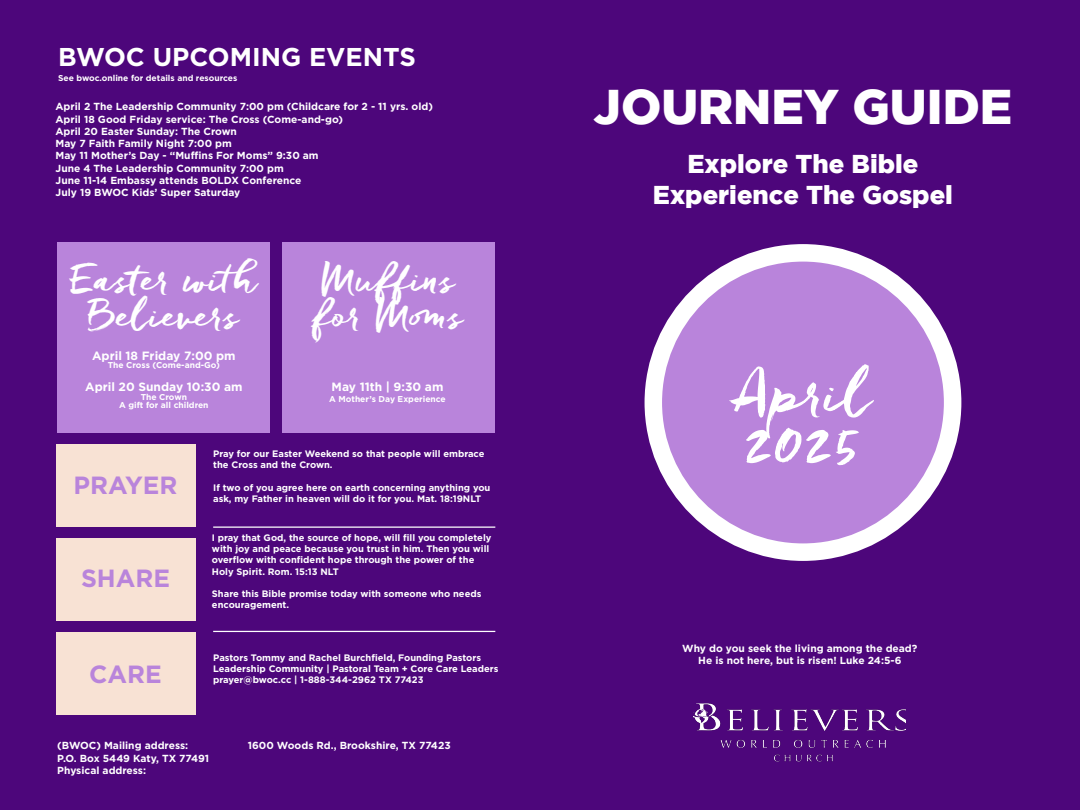
<style>
.page{position:relative;width:1080px;height:810px;background:#fff}
.page>*{position:absolute;margin:0;border:0;box-sizing:border-box;transform-origin:0 0}
.t1{font:61px/50px "Freeland";color:#fff}
.t2{font:900 48.62px "Gotham";color:#fff}
.t3{font:40.62px/36.1px "Freeland";color:#fff;text-align:center}
.t4{font:900 25.75px "Gotham";color:#fff}
.t5{font:700 25.75px "Gotham";color:#fff}
.t6{font:700 24.88px "Gotham";color:#b984db}
.t7{font:700 12px "Gotham";color:#fff}
.t8{font:700 10.25px/12.2px "Gotham";color:#fff}
.t9{font:700 9.38px/11.2px "Gotham";color:#fff}
.t10{font:700 8.5px "Gotham";color:#fff}
</style>
<div class="page">
<div style="left:0;top:0;width:540px;height:810px;background:#4d067b"></div>
<div style="left:57px;top:242px;width:213px;height:190px;background:#b984db"></div>
<div style="left:283px;top:242px;width:212px;height:190px;background:#b984db"></div>
<div style="left:540px;top:0;width:540px;height:810px;background:#4d067b"></div>
<img style="left:694px;top:703px;width:212px;height:59px">
<div style="left:653px;top:253px;width:300px;height:299px;background:#b984db;border-radius:50%"></div>
<div style="left:645px;top:244px;width:316px;height:317px;border:18px solid #fff;border-radius:50%"></div>
<div style="left:56px;top:444px;width:139px;height:83px;background:#f8e2d4"></div>
<div style="left:56px;top:538px;width:139px;height:83px;background:#f8e2d4"></div>
<div style="left:56px;top:632px;width:139px;height:83px;background:#f8e2d4"></div>
<hr style="left:213px;top:527px;width:282px;height:1px;background:#fff">
<hr style="left:213px;top:631px;width:282px;height:1px;background:#fff">
<p class="t5" style="left:58px;top:40px;width:359px">BWOC UPCOMING EVENTS</p>
<p class="t10" style="left:58px;top:73px;width:181px">See bwoc.online for details and resources</p>
<p class="t8" style="left:56px;top:100px;width:379px">April 2 The Leadership Community 7:00 pm (Childcare for 2 - 11 yrs. old)</p>
<p class="t8" style="left:56px;top:113px;width:289px">April 18 Good Friday service: The Cross (Come-and-go)</p>
<p class="t8" style="left:56px;top:125px;width:183px">April 20 Easter Sunday: The Crown</p>
<p class="t8" style="left:56px;top:137px;width:178px">May 7 Faith Family Night 7:00 pm</p>
<p class="t8" style="left:56px;top:150px;width:265px">May 11 Mother’s Day - “Muffins For Moms” 9:30 am</p>
<p class="t8" style="left:56px;top:162px;width:230px">June 4 The Leadership Community 7:00 pm</p>
<p class="t8" style="left:56px;top:174px;width:247px">June 11-14 Embassy attends BOLDX Conference</p>
<p class="t8" style="left:56px;top:186px;width:186px">July 19 BWOC Kids’ Super Saturday</p>
<p class="t3" style="left:70px;top:258px;width:199px">Easter with<br>Believers</p>
<p class="t3" style="left:322px;top:258px;width:135px">Muffins</p>
<p class="t3" style="left:313px;top:294px;width:152px">for Moms</p>
<p class="t7" style="left:92px;top:348px;width:145px">April 18 Friday 7:00 pm</p>
<p class="t10" style="left:108px;top:360px;width:114px">The Cross (Come-and-Go)</p>
<p class="t7" style="left:85px;top:379px;width:159px">April 20 Sunday 10:30 am</p>
<p class="t10" style="left:141px;top:391px;width:48px">The Crown</p>
<p class="t10" style="left:119px;top:400px;width:91px">A gift for all children</p>
<p class="t7" style="left:332px;top:379px;width:113px">May 11th | 9:30 am</p>
<p class="t10" style="left:329px;top:393px;width:118px">A Mother’s Day Experience</p>
<p class="t6" style="left:74px;top:469px;width:105px">PRAYER</p>
<p class="t6" style="left:81px;top:562px;width:91px">SHARE</p>
<p class="t6" style="left:89px;top:657px;width:74px">CARE</p>
<p class="t9" style="left:213px;top:448px;width:273px">Pray for our Easter Weekend so that people will embrace the Cross and the Crown.</p>
<p class="t9" style="left:213px;top:482px;width:279px">If two of you agree here on earth concerning anything you ask, my Father in heaven will do it for you. Mat. 18:19NLT</p>
<p class="t9" style="left:212px;top:532px;width:281px">I pray that God, the source of hope, will fill you completely with joy and peace because you trust in him. Then you will overflow with confident hope through the power of the Holy Spirit. Rom. 15:13 NLT</p>
<p class="t9" style="left:212px;top:588px;width:271px">Share this Bible promise today with someone who needs encouragement.</p>
<p class="t9" style="left:213px;top:652px;width:287px">Pastors Tommy and Rachel Burchfield, Founding Pastors<br>Leadership Community | Pastoral Team + Core Care Leaders prayer@bwoc.cc | 1-888-344-2962 TX 77423</p>
<p class="t8" style="left:57px;top:740px;width:153px">(BWOC) Mailing address:<br>P.O. Box 5449 Katy, TX 77491<br>Physical address:</p>
<p class="t8" style="left:248px;top:740px;width:204px">1600 Woods Rd., Brookshire, TX 77423</p>
<p class="t2" style="left:594px;top:78px;width:420px">JOURNEY GUIDE</p>
<p class="t4" style="left:687px;top:149px;width:232px">Explore The Bible</p>
<p class="t4" style="left:653px;top:180px;width:302px">Experience The Gospel</p>
<p class="t1" style="left:734px;top:364px;width:140px">April<br>2025</p>
<p class="t8" style="left:682px;top:642px;width:237px">Why do you seek the living among the dead?</p>
<p class="t8" style="left:698px;top:654px;width:205px">He is not here, but is risen! Luke 24:5-6</p>
</div>
